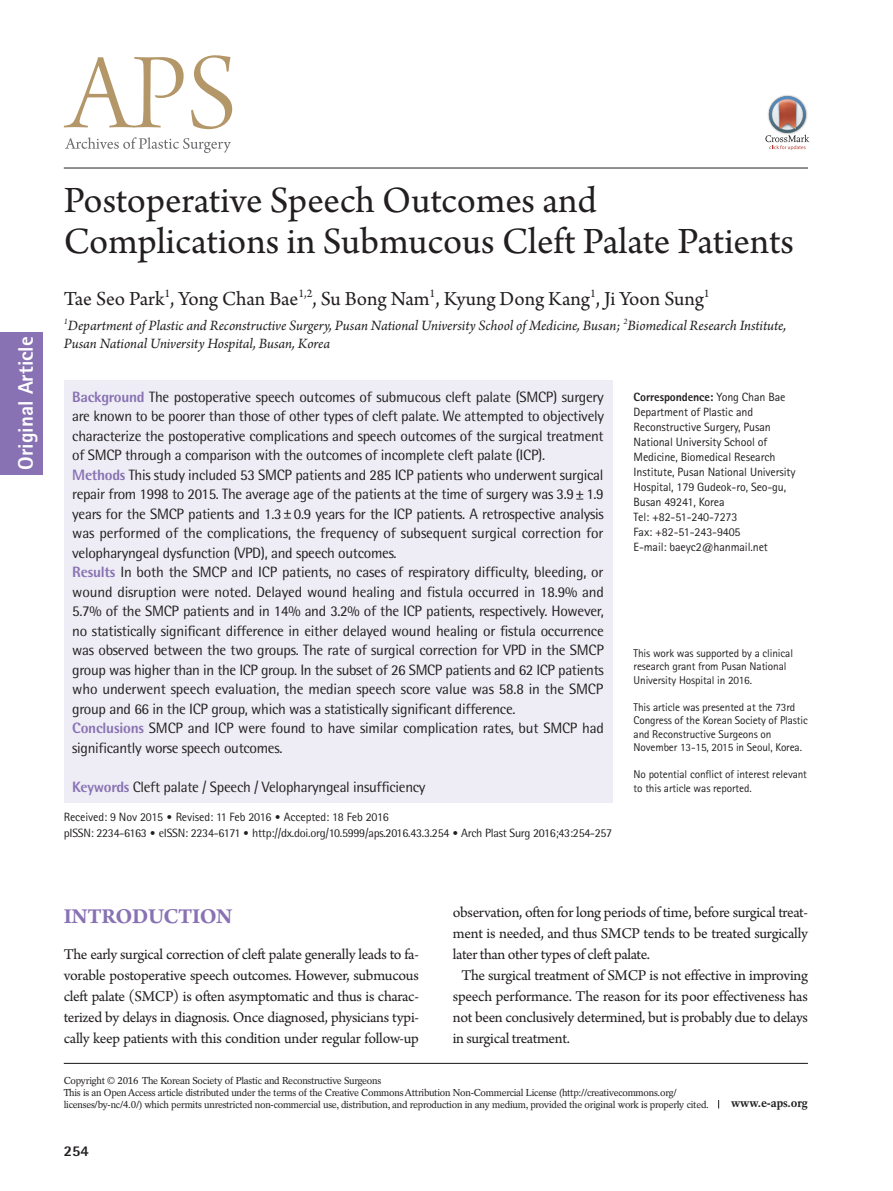
<style>
.page{position:relative;width:893px;height:1191px;background:#fff}
.page>*{position:absolute;margin:0;border:0;box-sizing:border-box;transform-origin:0 0}
.제목{font:39px/41px "Arno Pro";color:#231f20}
.대제목{font:700 22.5px "Arno Pro";letter-spacing:-.02em;color:#8972b3}
.저자{font:21px "Arno Pro";letter-spacing:-.005em;color:#231f20}
.t1{font:800 21px "Rotis Sans Serif Std";color:#fff}
.본문{font:15.75px/21px "Arno Pro";letter-spacing:-.02em;color:#231f20;text-align:justify}
.초록{font:15px/19.5px "Rotis Semi Sans Std";letter-spacing:-.02em;color:#231f20;text-align:justify}
.소속{font:italic 15px/18px "Arno Pro";letter-spacing:-.005em;color:#231f20}
.t2{font:800 15px "Rotis Semi Sans Std";color:#231f20}
.교신저자{font:12px/15px "Rotis Sans Serif Std";letter-spacing:-.01em;color:#231f20}
.t3{font:12px "Rotis Semi Sans Std";letter-spacing:-.02em;color:#231f20}
.교신저자-2{font:800 12px "Rotis Sans Serif Std";letter-spacing:-.01em;color:#231f20}
.t4{font:700 12px "Rotation LT Std";letter-spacing:-.01em;color:#231f20}
.교신저자밑각주{font:11.25px/13.5px "Rotis Sans Serif Std";letter-spacing:-.01em;color:#231f20}
.t5{font:10.05px/12px "Rotation LT Std";letter-spacing:-.025em;color:#231f20}
.s1{font-weight:800;color:#8972b3}
.s2{font-weight:400}
.s3{font-family:"DIN Pro";font-weight:300}
</style>
<div class="page">
<hr style="left:64px;top:1062px;width:744px;height:2px;background:#231f20">
<hr style="left:64px;top:168px;width:744px;height:1px;background:#231f20">
<svg style="left:64px;top:55px;width:168px;height:74px"></svg>
<svg style="left:65px;top:137px;width:166px;height:16px"></svg>
<div style="left:0;top:332px;width:43px;height:142px;background:#8972b3"></div>
<div style="left:64px;top:380px;width:548px;height:422px;background:#eeedf5"></div>
<svg style="left:765px;top:96px;width:44px;height:54px"></svg>
<h3 class="t1" style="left:12px;top:469px;width:134px;rotate:-90deg">Original Article</h3>
<p class="제목" style="left:64px;top:182px;width:732px">Postoperative Speech Outcomes and<br>Complications in Submucous Cleft Palate Patients</p>
<p class="저자" style="left:64px;top:287px;width:647px">Tae Seo Park<sup>1</sup>, Yong Chan Bae<sup>1,2</sup>, Su Bong Nam<sup>1</sup>, Kyung Dong Kang<sup>1</sup>, Ji Yoon Sung<sup>1</sup></p>
<p class="소속" style="left:64px;top:317px;width:724px"><sup>1</sup>Department of Plastic and Reconstructive Surgery, Pusan National University School of Medicine, Busan; <sup>2</sup>Biomedical Research Institute,<br>Pusan National University Hospital, Busan, Korea</p>
<p class="초록" style="left:72px;top:387px;width:533px"><span class="s1">Background</span> The postoperative speech outcomes of submucous cleft palate (SMCP) surgery are known to be poorer than those of other types of cleft palate. We attempted to objectively characterize the postoperative complications and speech outcomes of the surgical treatment of SMCP through a comparison with the outcomes of incomplete cleft palate (ICP).</p>
<p class="초록" style="left:72px;top:465px;width:533px"><span class="s1">Methods</span> This study included 53 SMCP patients and 285 ICP patients who underwent surgical repair from 1998 to 2015. The average age of the patients at the time of surgery was 3.9±1.9 years for the SMCP patients and 1.3±0.9 years for the ICP patients. A retrospective analysis was performed of the complications, the frequency of subsequent surgical correction for velopharyngeal dysfunction (VPD), and speech outcomes.</p>
<p class="초록" style="left:72px;top:562px;width:533px"><span class="s1">Results</span> In both the SMCP and ICP patients, no cases of respiratory difficulty, bleeding, or wound disruption were noted. Delayed wound healing and fistula occurred in 18.9% and 5.7% of the SMCP patients and in 14% and 3.2% of the ICP patients, respectively. However, no statistically significant difference in either delayed wound healing or fistula occurrence was observed between the two groups. The rate of surgical correction for VPD in the SMCP group was higher than in the ICP group. In the subset of 26 SMCP patients and 62 ICP patients who underwent speech evaluation, the median speech score value was 58.8 in the SMCP group and 66 in the ICP group, which was a statistically significant difference.</p>
<p class="초록" style="left:72px;top:718px;width:533px"><span class="s1">Conclusions</span> SMCP and ICP were found to have similar complication rates, but SMCP had significantly worse speech outcomes.</p>
<p class="초록" style="left:72px;top:777px;width:355px"><span class="s1">Keywords</span> Cleft palate / Speech / Velopharyngeal insufficiency</p>
<p class="교신저자-2" style="left:634px;top:389px;width:153px">Correspondence: <span class="s2">Yong Chan Bae</span></p>
<p class="교신저자" style="left:634px;top:404px;width:163px">Department of Plastic and<br>Reconstructive Surgery, Pusan<br>National University School of<br>Medicine, Biomedical Research<br>Institute, Pusan National University<br>Hospital, 179 Gudeok-ro, Seo-gu,<br>Busan 49241, Korea</p>
<p class="교신저자" style="left:634px;top:509px;width:105px">Tel: +82-51-240-7273</p>
<p class="교신저자" style="left:634px;top:524px;width:109px">Fax: +82-51-243-9405</p>
<p class="교신저자" style="left:634px;top:539px;width:136px">E-mail: baeyc2@hanmail.net</p>
<p class="교신저자밑각주" style="left:634px;top:646px;width:161px">This work was supported by a clinical research grant from Pusan National<br>University Hospital in 2016.</p>
<p class="교신저자밑각주" style="left:634px;top:700px;width:176px">This article was presented at the 73rd Congress of the Korean Society of Plastic and Reconstructive Surgeons on November 13-15, 2015 in Seoul, Korea.</p>
<p class="교신저자밑각주" style="left:634px;top:768px;width:175px">No potential conflict of interest relevant to this article was reported.</p>
<p class="교신저자" style="left:64px;top:809px;width:327px">Received: 9 Nov 2015 <span class="s3">•</span> Revised: 11 Feb 2016 <span class="s3">•</span> Accepted: 18 Feb 2016</p>
<p class="t3" style="left:64px;top:825px;width:550px">pISSN: 2234-6163 <span class="s3">•</span> eISSN: 2234-6171 <span class="s3">•</span> http://dx.doi.org/10.5999/aps.2016.43.3.254 <span class="s3">•</span> Arch Plast Surg 2016;43:254-257</p>
<p class="대제목" style="left:64px;top:903px;width:170px">INTRODUCTION</p>
<p class="본문" style="left:64px;top:945px;width:357px">The early surgical correction of cleft palate generally leads to fa&shy;vorable postoperative speech outcomes. However, submucous cleft palate (SMCP) is often asymptomatic and thus is charac&shy;terized by delays in diagnosis. Once diagnosed, physicians typi&shy;cally keep patients with this condition under regular follow-up</p>
<p class="본문" style="left:453px;top:903px;width:357px">observation, often for long periods of time, before surgical treat&shy;ment is needed, and thus SMCP tends to be treated surgically later than other types of cleft palate.</p>
<p class="본문" style="left:453px;top:966px;width:357px;text-indent:9px">The surgical treatment of SMCP is not effective in improving speech performance. The reason for its poor effectiveness has not been conclusively determined, but is probably due to delays in surgical treatment.</p>
<p class="t5" style="left:64px;top:1074px;width:319px">Copyright © 2016 The Korean Society of Plastic and Reconstructive Surgeons</p>
<p class="t5" style="left:64px;top:1086px;width:647px">This is an Open Access article distributed under the terms of the Creative Commons Attribution Non-Commercial License (http://creativecommons.org/ licenses/by-nc/4.0/) which permits unrestricted non-commercial use, distribution, and reproduction in any medium, provided the original work is properly cited.</p>
<p class="t2" style="left:64px;top:1141px;width:27px">254</p>
<p class="t4" style="left:731px;top:1096px;width:78px">www.e-aps.org</p>
</div>
